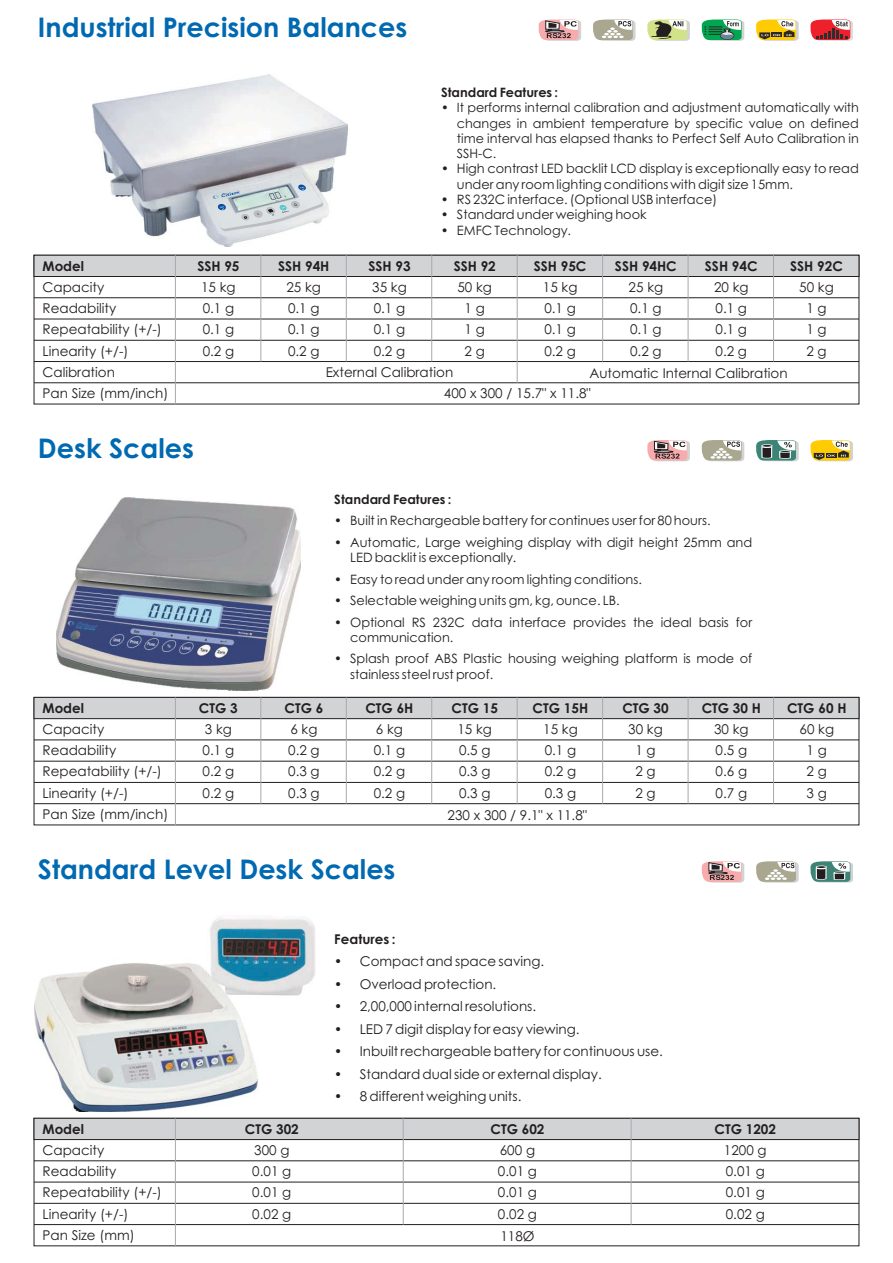
<style>
.page{position:relative;width:893px;height:1263px;background:#fff}
.page>*{position:absolute;margin:0;border:0;box-sizing:border-box;transform-origin:0 0}
.t1{font:700 27px "Century Gothic";color:#0069b2}
.t2{font:13.5px/21.3px "Century Gothic";color:#231f20}
.t3{font:700 13.5px "Century Gothic";color:#231f20}
.t4{font:12.9px/15.3px "Century Gothic";color:#231f20}
.t5{font:700 12.9px "Century Gothic";color:#231f20}
.t6{font:12.75px/15.1px "Century Gothic";color:#231f20;text-align:justify}
</style>
<div class="page">
<svg style="left:702px;top:20px;width:42px;height:21px"></svg>
<svg style="left:593px;top:20px;width:42px;height:21px"></svg>
<svg style="left:538px;top:20px;width:43px;height:21px"></svg>
<svg style="left:647px;top:20px;width:43px;height:21px"></svg>
<svg style="left:756px;top:20px;width:43px;height:21px"></svg>
<svg style="left:810px;top:20px;width:43px;height:21px"></svg>
<svg style="left:756px;top:440px;width:43px;height:21px"></svg>
<svg style="left:702px;top:440px;width:42px;height:21px"></svg>
<svg style="left:647px;top:440px;width:43px;height:21px"></svg>
<svg style="left:810px;top:440px;width:43px;height:21px"></svg>
<svg style="left:810px;top:861px;width:43px;height:22px"></svg>
<svg style="left:756px;top:861px;width:43px;height:22px"></svg>
<svg style="left:702px;top:861px;width:42px;height:22px"></svg>
<svg style="left:33px;top:1117px;width:827px;height:108px"></svg>
<hr style="left:175px;top:1118px;width:1px;height:128px;background:#a7a9ac">
<hr style="left:403px;top:1118px;width:1px;height:107px;background:#a7a9ac">
<hr style="left:631px;top:1118px;width:1px;height:107px;background:#a7a9ac">
<svg style="left:33px;top:697px;width:827px;height:108px"></svg>
<hr style="left:175px;top:697px;width:1px;height:128px;background:#a7a9ac">
<hr style="left:431px;top:697px;width:1px;height:107px;background:#a7a9ac">
<hr style="left:346px;top:697px;width:1px;height:107px;background:#a7a9ac">
<hr style="left:260px;top:697px;width:1px;height:107px;background:#a7a9ac">
<hr style="left:517px;top:697px;width:1px;height:107px;background:#a7a9ac">
<hr style="left:602px;top:697px;width:1px;height:107px;background:#a7a9ac">
<hr style="left:688px;top:697px;width:1px;height:107px;background:#a7a9ac">
<hr style="left:773px;top:697px;width:1px;height:107px;background:#a7a9ac">
<img style="left:93px;top:75px;width:255px;height:172px">
<svg style="left:213px;top:184px;width:110px;height:48px;background:#cbd4d7"></svg>
<img style="left:56px;top:498px;width:245px;height:192px">
<img style="left:34px;top:917px;width:281px;height:194px">
<svg style="left:33px;top:254px;width:827px;height:130px"></svg>
<hr style="left:175px;top:255px;width:1px;height:149px;background:#a7a9ac">
<hr style="left:260px;top:255px;width:1px;height:107px;background:#a7a9ac">
<hr style="left:346px;top:255px;width:1px;height:107px;background:#a7a9ac">
<hr style="left:431px;top:255px;width:1px;height:107px;background:#a7a9ac">
<hr style="left:602px;top:255px;width:1px;height:107px;background:#a7a9ac">
<hr style="left:517px;top:255px;width:1px;height:128px;background:#a7a9ac">
<hr style="left:688px;top:255px;width:1px;height:107px;background:#a7a9ac">
<hr style="left:773px;top:255px;width:1px;height:107px;background:#a7a9ac">
<h1 class="t1" style="left:38px;top:18px;width:371px">Industrial Precision Balances</h1>
<p class="t5" style="left:441px;top:88px;width:119px">Standard Features :</p>
<p class="t6" style="left:457px;top:101px;width:403px;text-indent:-16px">• It performs internal calibration and adjustment automatically with changes in ambient temperature by specific value on defined time interval has elapsed thanks to Perfect Self Auto Calibration in SSH-C.</p>
<p class="t4" style="left:457px;top:162px;width:403px;text-indent:-16px">• High contrast LED backlit LCD display is exceptionally easy to read under any room lighting conditions with digit size 15mm.</p>
<p class="t4" style="left:441px;top:193px;width:278px">• RS 232C interface. (Optional USB interface)</p>
<p class="t4" style="left:441px;top:208px;width:207px">• Standard under weighing hook</p>
<p class="t4" style="left:441px;top:224px;width:132px">• EMFC Technology.</p>
<p class="t3" style="left:43px;top:261px;width:43px">Model</p>
<p class="t2" style="left:43px;top:278px;width:127px">Capacity<br>Readability<br>Repeatability (+/-)<br>Linearity (+/-)<br>Calibration<br>Pan Size (mm/inch)</p>
<p class="t3" style="left:197px;top:261px;width:44px">SSH 95</p>
<p class="t2" style="left:201px;top:278px;width:36px;text-align:justify">15 kg 0.1 g 0.1 g 0.2 g</p>
<h1 class="t1" style="left:38px;top:438px;width:158px">Desk Scales</h1>
<p class="t3" style="left:43px;top:703px;width:43px">Model</p>
<p class="t2" style="left:43px;top:720px;width:127px">Capacity<br>Readability<br>Repeatability (+/-)<br>Linearity (+/-)<br>Pan Size (mm/inch)</p>
<p class="t3" style="left:199px;top:703px;width:40px">CTG 3</p>
<p class="t2" style="left:203px;top:720px;width:33px">3 kg<br>0.1 g<br>0.2 g<br>0.2 g</p>
<p class="t3" style="left:278px;top:261px;width:53px">SSH 94H</p>
<p class="t2" style="left:286px;top:278px;width:36px;text-align:justify">25 kg 0.1 g 0.1 g 0.2 g</p>
<p class="t3" style="left:615px;top:261px;width:63px">SSH 94HC</p>
<p class="t2" style="left:629px;top:278px;width:36px;text-align:justify">25 kg 0.1 g 0.1 g 0.2 g</p>
<p class="t3" style="left:705px;top:261px;width:54px">SSH 94C</p>
<p class="t2" style="left:714px;top:278px;width:36px;text-align:justify">20 kg 0.1 g 0.1 g 0.2 g</p>
<p class="t3" style="left:368px;top:261px;width:44px">SSH 93</p>
<p class="t2" style="left:372px;top:278px;width:36px">35 kg</p>
<p class="t2" style="left:374px;top:299px;width:33px">0.1 g</p>
<p class="t2" style="left:374px;top:320px;width:33px">0.1 g</p>
<p class="t2" style="left:374px;top:341px;width:33px">0.2 g</p>
<p class="t2" style="left:326px;top:363px;width:129px">External Calibration</p>
<p class="t2" style="left:444px;top:384px;width:148px">400 x 300 / 15.7" x 11.8"</p>
<p class="t3" style="left:454px;top:261px;width:44px">SSH 92</p>
<p class="t2" style="left:457px;top:278px;width:36px;text-align:center">50 kg<br>1 g<br>1 g<br>2 g</p>
<p class="t3" style="left:790px;top:261px;width:54px">SSH 92C</p>
<p class="t2" style="left:799px;top:278px;width:36px;text-align:center">50 kg<br>1 g<br>1 g<br>2 g</p>
<p class="t3" style="left:534px;top:261px;width:54px">SSH 95C</p>
<p class="t2" style="left:544px;top:299px;width:33px;text-align:justify">0.1 g 0.1 g 0.2 g</p>
<p class="t2" style="left:543px;top:278px;width:36px">15 kg</p>
<p class="t2" style="left:589px;top:363px;width:200px">Automatic Internal Calibration</p>
<p class="t3" style="left:284px;top:703px;width:40px">CTG 6</p>
<p class="t2" style="left:288px;top:720px;width:33px">6 kg<br>0.2 g<br>0.3 g<br>0.3 g</p>
<p class="t5" style="left:334px;top:494px;width:119px">Standard Features :</p>
<p class="t4" style="left:334px;top:514px;width:378px">• Built in Rechargeable battery for continues user for 80 hours.</p>
<p class="t4" style="left:350px;top:536px;width:403px;text-indent:-16px">• Automatic, Large weighing display with digit height 25mm and<br>LED backlit is exceptionally.</p>
<p class="t4" style="left:334px;top:573px;width:309px">• Easy to read under any room lighting conditions.</p>
<p class="t4" style="left:334px;top:594px;width:287px">• Selectable weighing units gm, kg, ounce. LB.</p>
<p class="t4" style="left:350px;top:616px;width:403px;text-indent:-16px">• Optional RS 232C data interface provides the ideal basis for communication.</p>
<p class="t4" style="left:350px;top:652px;width:403px;text-indent:-16px">• Splash proof ABS Plastic housing weighing platform is mode of stainless steel rust proof.</p>
<p class="t3" style="left:365px;top:703px;width:50px">CTG 6H</p>
<p class="t2" style="left:374px;top:720px;width:33px">6 kg<br>0.1 g<br>0.2 g<br>0.2 g</p>
<p class="t3" style="left:451px;top:703px;width:48px">CTG 15</p>
<p class="t2" style="left:457px;top:720px;width:36px;text-align:justify">15 kg 0.5 g 0.3 g 0.3 g</p>
<p class="t3" style="left:533px;top:703px;width:57px">CTG 15H</p>
<p class="t2" style="left:543px;top:720px;width:36px;text-align:justify">15 kg 0.1 g 0.2 g 0.3 g</p>
<p class="t2" style="left:448px;top:806px;width:141px">230 x 300 / 9.1" x 11.8"</p>
<p class="t3" style="left:622px;top:703px;width:48px">CTG 30</p>
<p class="t2" style="left:628px;top:720px;width:36px;text-align:center">30 kg<br>1 g<br>2 g<br>2 g</p>
<p class="t3" style="left:702px;top:703px;width:61px">CTG 30 H</p>
<p class="t2" style="left:714px;top:720px;width:36px;text-align:justify">30 kg 0.5 g 0.6 g 0.7 g</p>
<p class="t3" style="left:787px;top:703px;width:61px">CTG 60 H</p>
<p class="t2" style="left:799px;top:720px;width:36px;text-align:center">60 kg<br>1 g<br>2 g<br>3 g</p>
<h1 class="t1" style="left:38px;top:859px;width:359px">Standard Level Desk Scales</h1>
<p class="t3" style="left:43px;top:1124px;width:43px">Model</p>
<p class="t2" style="left:43px;top:1141px;width:121px">Capacity<br>Readability<br>Repeatability (+/-)<br>Linearity (+/-)<br>Pan Size (mm)</p>
<p class="t3" style="left:245px;top:1124px;width:55px">CTG 302</p>
<p class="t2" style="left:252px;top:1141px;width:40px">300 g<br>0.01 g<br>0.01 g<br>0.02 g</p>
<p class="t3" style="left:334px;top:934px;width:63px">Features :</p>
<p class="t2" style="left:334px;top:952px;width:211px">• Compact and space saving.</p>
<p class="t2" style="left:334px;top:974px;width:163px">• Overload protection.</p>
<p class="t2" style="left:334px;top:997px;width:203px">• 2,00,000 internal resolutions.</p>
<p class="t2" style="left:334px;top:1019px;width:247px">• LED 7 digit display for easy viewing.</p>
<p class="t2" style="left:334px;top:1042px;width:330px">• Inbuilt rechargeable battery for continuous use.</p>
<p class="t2" style="left:334px;top:1064px;width:269px">• Standard dual side or external display.</p>
<p class="t2" style="left:334px;top:1087px;width:189px">• 8 different weighing units.</p>
<p class="t3" style="left:490px;top:1124px;width:55px">CTG 602</p>
<p class="t2" style="left:498px;top:1141px;width:40px">600 g<br>0.01 g<br>0.01 g<br>0.02 g</p>
<p class="t2" style="left:500px;top:1227px;width:36px">118Ø</p>
<p class="t3" style="left:714px;top:1124px;width:63px">CTG 1202</p>
<p class="t2" style="left:724px;top:1141px;width:44px">1200 g<br>0.01 g<br>0.01 g<br>0.02 g</p>
</div>
